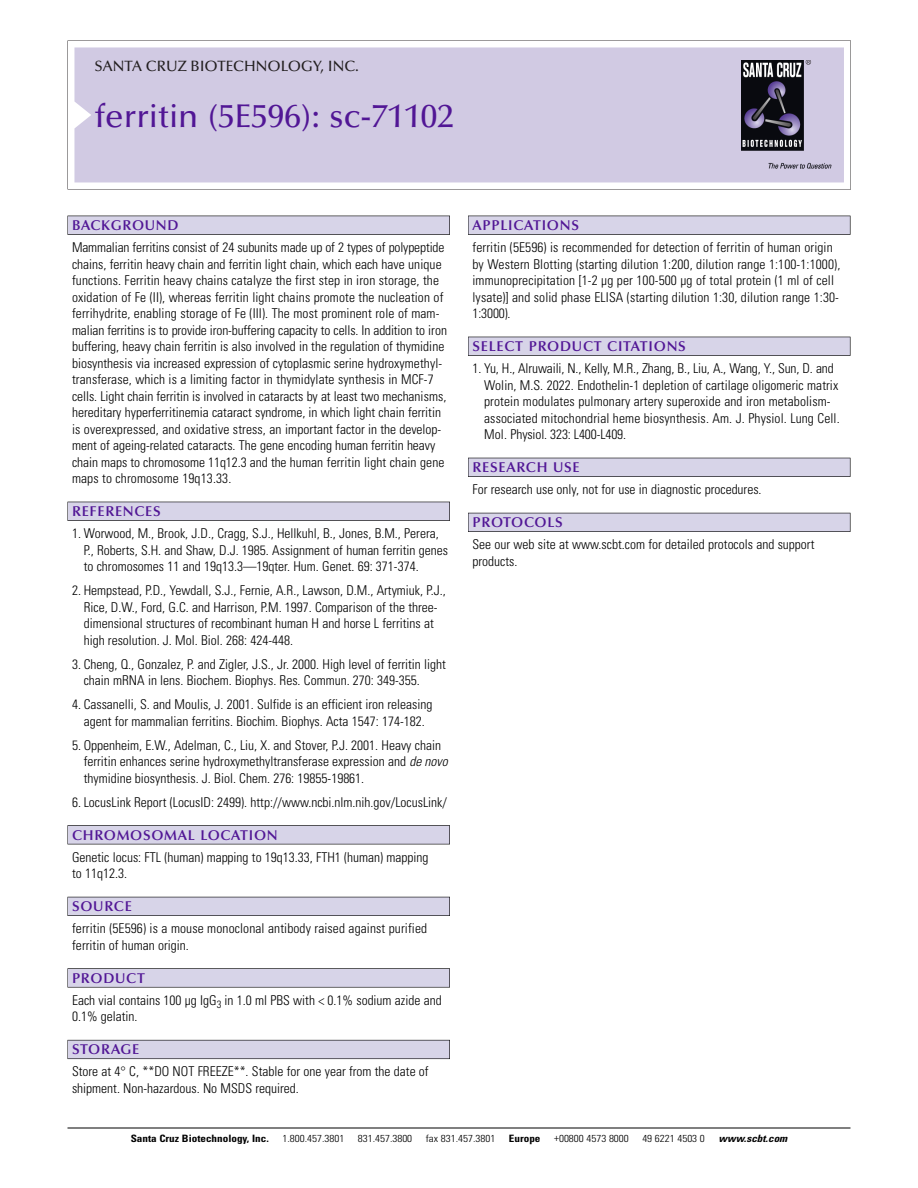
<style>
.page{position:relative;width:918px;height:1188px;background:#fff}
.page>*{position:absolute;margin:0;border:0;box-sizing:border-box;transform-origin:0 0}
.t1{font:500 33px "Optima";color:#511695}
.t2{font:500 15px "Optima";color:#231f20}
.t3{font:600 14.25px "Optima";letter-spacing:.05em;color:#511695}
.t4{font:300 condensed 13.5px/16.5px "Univers";color:#000}
.t5{font:300 condensed 10.2px "Univers";color:#000;scale:1.1 1}
.t6{font:700 condensed 10.2px "Univers";color:#000;scale:1.1 1}
.t7{font:italic 700 condensed 10.2px "Univers";color:#000;scale:1.1 1}
.s1{font-style:italic}
</style>
<div class="page">
<svg style="left:68px;top:40px;width:783px;height:149px"></svg>
<div style="left:74px;top:47px;width:770px;height:135px;background:#d1cae3"></div>
<img style="left:741px;top:60px;width:90px;height:108px">
<div style="left:68px;top:216px;width:382px;height:19px;background:#535256"></div>
<div style="left:68px;top:216px;width:381px;height:18px;background:#d7d4e8"></div>
<div style="left:68px;top:502px;width:382px;height:19px;background:#525156"></div>
<div style="left:68px;top:502px;width:381px;height:18px;background:#d7d4e8"></div>
<div style="left:68px;top:825px;width:382px;height:19px;background:#545357"></div>
<div style="left:68px;top:826px;width:381px;height:18px;background:#d7d4e8"></div>
<div style="left:68px;top:897px;width:382px;height:19px;background:#535259"></div>
<div style="left:68px;top:897px;width:381px;height:18px;background:#d7d4e8"></div>
<svg style="left:68px;top:968px;width:382px;height:20px"></svg>
<div style="left:68px;top:969px;width:381px;height:18px;background:#d7d4e8"></div>
<div style="left:68px;top:1040px;width:382px;height:19px;background:#64626c"></div>
<div style="left:68px;top:1040px;width:381px;height:18px;background:#d7d4e8"></div>
<div style="left:468px;top:216px;width:382px;height:19px;background:#535256"></div>
<div style="left:468px;top:216px;width:382px;height:18px;background:#d7d4e8"></div>
<div style="left:468px;top:337px;width:382px;height:19px;background:#525156"></div>
<div style="left:468px;top:337px;width:382px;height:18px;background:#d7d4e8"></div>
<div style="left:468px;top:458px;width:382px;height:19px;background:#515057"></div>
<div style="left:468px;top:458px;width:382px;height:18px;background:#d7d4e8"></div>
<div style="left:468px;top:513px;width:382px;height:19px;background:#535259"></div>
<div style="left:468px;top:513px;width:382px;height:18px;background:#d7d4e8"></div>
<hr style="left:68px;top:1128px;width:782px;height:1px;background:#000">
<p class="t2" style="left:94px;top:60px;width:266px">SANTA CRUZ BIOTECHNOLOGY, INC.</p>
<p class="t1" style="left:94px;top:102px;width:361px">ferritin (5E596): sc-71102</p>
<p class="t3" style="left:72px;top:219px;width:108px">BACKGROUND</p>
<p class="t4" style="left:72px;top:240px;width:377px">Mammalian ferritins consist of 24 subunits made up of 2 types of polypeptide chains, ferritin heavy chain and ferritin light chain, which each have unique functions. Ferritin heavy chains catalyze the first step in iron storage, the oxidation of Fe (II), whereas ferritin light chains promote the nucleation of ferrihydrite, enabling storage of Fe (III). The most prominent role of mam&shy;malian ferritins is to provide iron-buffering capacity to cells. In addition to iron buffering, heavy chain ferritin is also involved in the regulation of thymidine biosynthesis via increased expression of cytoplasmic serine hydroxymethyl&shy;transferase, which is a limiting factor in thymidylate synthesis in MCF-7 cells. Light chain ferritin is involved in cataracts by at least two mechanisms, hereditary hyperferritinemia cataract syndrome, in which light chain ferritin is overexpressed, and oxidative stress, an important factor in the develop&shy;ment of ageing-related cataracts. The gene encoding human ferritin heavy chain maps to chromosome 11q12.3 and the human ferritin light chain gene maps to chromosome 19q13.33.</p>
<p class="t3" style="left:72px;top:505px;width:90px">REFERENCES</p>
<p class="t4" style="left:84px;top:526px;width:366px;text-indent:-12px">1. Worwood, M., Brook, J.D., Cragg, S.J., Hellkuhl, B., Jones, B.M., Perera,<br>P., Roberts, S.H. and Shaw, D.J. 1985. Assignment of human ferritin genes to chromosomes 11 and 19q13.3—19qter. Hum. Genet. 69: 371-374.</p>
<p class="t4" style="left:84px;top:583px;width:364px;text-indent:-12px">2. Hempstead, P.D., Yewdall, S.J., Fernie, A.R., Lawson, D.M., Artymiuk, P.J., Rice, D.W., Ford, G.C. and Harrison, P.M. 1997. Comparison of the three&shy;dimensional structures of recombinant human H and horse L ferritins at high resolution. J. Mol. Biol. 268: 424-448.</p>
<p class="t4" style="left:84px;top:657px;width:364px;text-indent:-12px">3. Cheng, Q., Gonzalez, P. and Zigler, J.S., Jr. 2000. High level of ferritin light chain mRNA in lens. Biochem. Biophys. Res. Commun. 270: 349-355.</p>
<p class="t4" style="left:72px;top:697px;width:362px;text-align:center">4. Cassanelli, S. and Moulis, J. 2001. Sulfide is an efficient iron releasing agent for mammalian ferritins. Biochim. Biophys. Acta 1547: 174-182.</p>
<p class="t4" style="left:84px;top:738px;width:368px;text-indent:-12px">5. Oppenheim, E.W., Adelman, C., Liu, X. and Stover, P.J. 2001. Heavy chain ferritin enhances serine hydroxymethyltransferase expression and <span class="s1">de novo </span>thymidine biosynthesis. J. Biol. Chem. 276: 19855-19861.</p>
<p class="t4" style="left:72px;top:795px;width:377px">6. LocusLink Report (LocusID: 2499). http://www.ncbi.nlm.nih.gov/LocusLink/</p>
<p class="t3" style="left:72px;top:829px;width:207px">CHROMOSOMAL LOCATION</p>
<p class="t4" style="left:72px;top:850px;width:358px">Genetic locus: FTL (human) mapping to 19q13.33, FTH1 (human) mapping to 11q12.3.</p>
<p class="t3" style="left:72px;top:900px;width:61px">SOURCE</p>
<p class="t4" style="left:72px;top:922px;width:357px">ferritin (5E596) is a mouse monoclonal antibody raised against purified ferritin of human origin.</p>
<p class="t3" style="left:72px;top:972px;width:74px">PRODUCT</p>
<p class="t4" style="left:72px;top:993px;width:371px">Each vial contains 100 µg IgG<sub>3</sub> in 1.0 ml PBS with &lt; 0.1% sodium azide and<br>0.1% gelatin.</p>
<p class="t3" style="left:72px;top:1044px;width:69px">STORAGE</p>
<p class="t4" style="left:72px;top:1065px;width:358px">Store at 4° C, **DO NOT FREEZE**. Stable for one year from the date of shipment. Non-hazardous. No MSDS required.</p>
<p class="t3" style="left:473px;top:219px;width:108px">APPLICATIONS</p>
<p class="t4" style="left:473px;top:240px;width:369px">ferritin (5E596) is recommended for detection of ferritin of human origin by Western Blotting (starting dilution 1:200, dilution range 1:100-1:1000), immunoprecipitation [1-2 µg per 100-500 µg of total protein (1 ml of cell lysate)] and solid phase ELISA (starting dilution 1:30, dilution range 1:30- 1:3000).</p>
<p class="t3" style="left:473px;top:340px;width:215px">SELECT PRODUCT CITATIONS</p>
<p class="t4" style="left:484px;top:361px;width:357px;text-indent:-12px">1. Yu, H., Alruwaili, N., Kelly, M.R., Zhang, B., Liu, A., Wang, Y., Sun, D. and Wolin, M.S. 2022. Endothelin-1 depletion of cartilage oligomeric matrix protein modulates pulmonary artery superoxide and iron metabolism&shy;associated mitochondrial heme biosynthesis. Am. J. Physiol. Lung Cell.<br>Mol. Physiol. 323: L400-L409.</p>
<p class="t3" style="left:473px;top:461px;width:109px">RESEARCH USE</p>
<p class="t4" style="left:473px;top:483px;width:291px">For research use only, not for use in diagnostic procedures.</p>
<p class="t3" style="left:473px;top:516px;width:92px">PROTOCOLS</p>
<p class="t4" style="left:473px;top:538px;width:343px">See our web site at www.scbt.com for detailed protocols and support products.</p>
<p class="t6" style="left:131px;top:1135px;width:127px">Santa Cruz Biotechnology, Inc.</p>
<p class="t5" style="left:282px;top:1135px;width:58px">1.800.457.3801</p>
<p class="t5" style="left:358px;top:1135px;width:51px">831.457.3800</p>
<p class="t5" style="left:426px;top:1135px;width:65px">fax 831.457.3801</p>
<p class="t6" style="left:509px;top:1135px;width:30px">Europe</p>
<p class="t5" style="left:554px;top:1135px;width:69px">+00800 4573 8000</p>
<p class="t5" style="left:642px;top:1135px;width:58px">49 6221 4503 0</p>
<p class="t7" style="left:719px;top:1135px;width:66px">www.scbt.com</p>
</div>
